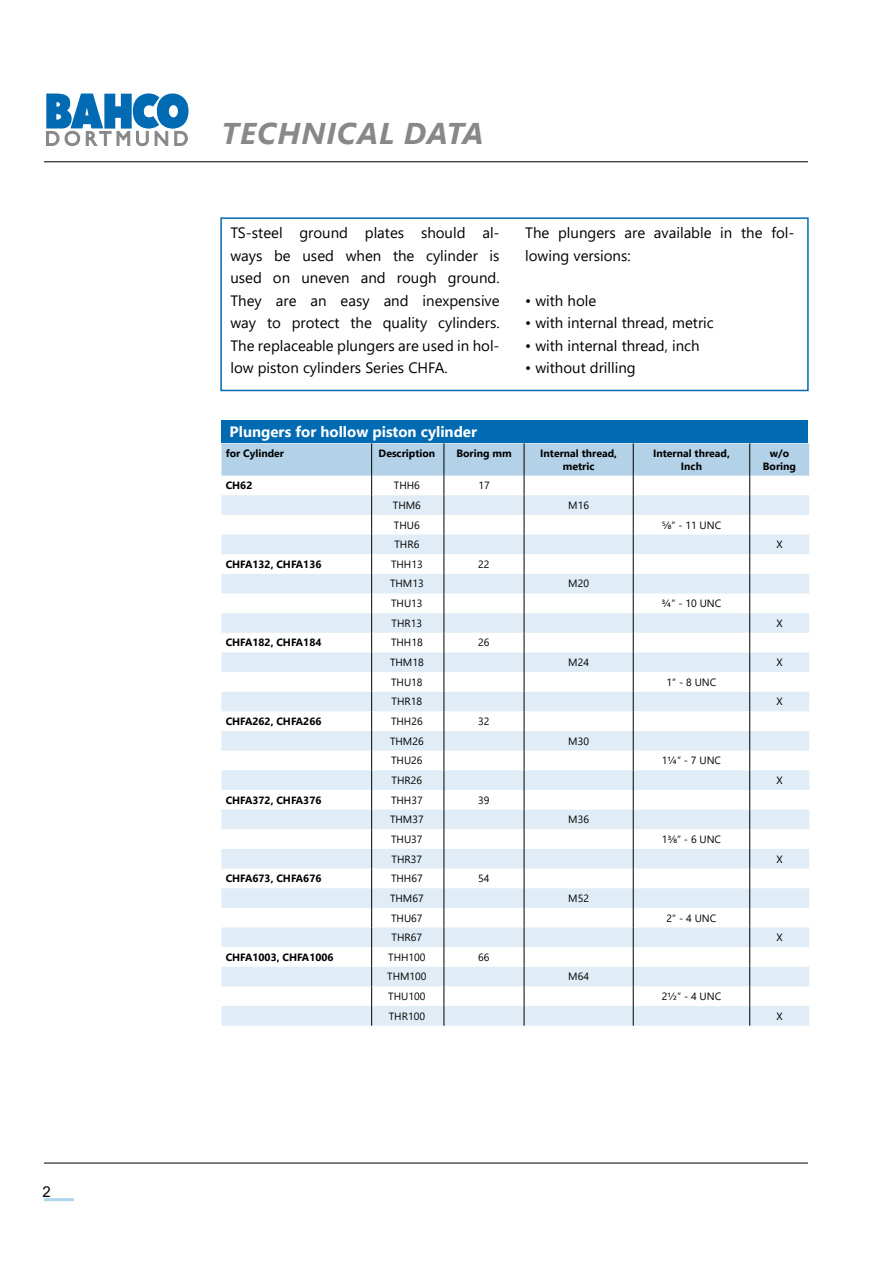
<style>
.page{position:relative;width:893px;height:1263px;background:#fff}
.page>*{position:absolute;margin:0;border:0;box-sizing:border-box;transform-origin:0 0}
.t1{font:italic 700 30px "Segoe UI";letter-spacing:.035em;color:#87888a}
.t2{font:15px/22.5px "Segoe UI";color:#000;text-align:justify}
.t3{font:700 15px "Segoe UI";color:#fff}
.t4{font:15px "Arial";color:#000}
.t5{font:10.5px "Segoe UI";color:#000}
.t6{font:700 10.5px/12.6px "Segoe UI";color:#000;text-align:center}
</style>
<div class="page">
<hr style="left:44px;top:162px;width:764px;height:1px;background:#000">
<hr style="left:44px;top:1198px;width:30px;height:3px;background:#add7ed">
<hr style="left:44px;top:1163px;width:764px;height:1px;background:#000">
<svg style="left:46px;top:93px;width:143px;height:54px"></svg>
<div style="left:220px;top:217px;width:589px;height:174px;border:2px solid #006ab3"></div>
<svg style="left:221px;top:443px;width:588px;height:583px"></svg>
<div style="left:221px;top:421px;width:587px;height:22px;background:#006ab3"></div>
<p class="t4" style="left:42px;top:1181px;width:10px">2</p>
<h1 class="t1" style="left:222px;top:105px;width:264px">TECHNICAL DATA</h1>
<p class="t2" style="left:230px;top:220px;width:271px">TS-steel ground plates should al&shy;ways be used when the cylinder is used on uneven and rough ground.<br>They are an easy and inexpensive way to protect the quality cylinders.<br>The replaceable plungers are used in hol&shy;low piston cylinders Series CHFA.</p>
<p class="t2" style="left:525px;top:220px;width:271px">The plungers are available in the fol&shy;lowing versions:</p>
<p class="t2" style="left:525px;top:288px;width:73px">• with hole</p>
<p class="t2" style="left:525px;top:310px;width:190px">• with internal thread, metric</p>
<p class="t2" style="left:525px;top:333px;width:176px">• with internal thread, inch</p>
<p class="t2" style="left:525px;top:355px;width:112px">• without drilling</p>
<p class="t3" style="left:230px;top:418px;width:249px">Plungers for hollow piston cylinder</p>
<p class="t6" style="left:226px;top:446px;width:60px">for Cylinder</p>
<p class="t6" style="left:379px;top:446px;width:58px">Description</p>
<p class="t6" style="left:456px;top:446px;width:57px">Boring mm</p>
<p class="t6" style="left:540px;top:446px;width:78px">Internal thread, metric</p>
<p class="t6" style="left:653px;top:446px;width:78px">Internal thread,<br>Inch</p>
<p class="t6" style="left:763px;top:446px;width:35px">w/o<br>Boring</p>
<p class="t6" style="left:226px;top:478px;width:28px">CH62</p>
<p class="t5" style="left:394px;top:476px;width:28px">THH6</p>
<p class="t5" style="left:478px;top:476px;width:13px">17</p>
<p class="t5" style="left:393px;top:495px;width:30px">THM6</p>
<p class="t5" style="left:568px;top:495px;width:22px">M16</p>
<p class="t5" style="left:394px;top:515px;width:27px">THU6</p>
<p class="t5" style="left:662px;top:515px;width:61px">⅝“ - 11 UNC</p>
<p class="t5" style="left:394px;top:535px;width:26px">THR6</p>
<p class="t5" style="left:776px;top:535px;width:8px">X</p>
<p class="t6" style="left:226px;top:557px;width:97px">CHFA132, CHFA136</p>
<p class="t5" style="left:391px;top:554px;width:33px">THH13</p>
<p class="t5" style="left:478px;top:554px;width:13px">22</p>
<p class="t5" style="left:390px;top:574px;width:35px">THM13</p>
<p class="t5" style="left:568px;top:574px;width:22px">M20</p>
<p class="t5" style="left:391px;top:593px;width:33px">THU13</p>
<p class="t5" style="left:662px;top:593px;width:61px">¾“ - 10 UNC</p>
<p class="t5" style="left:392px;top:613px;width:32px">THR13</p>
<p class="t5" style="left:776px;top:613px;width:8px">X</p>
<p class="t6" style="left:226px;top:636px;width:97px">CHFA182, CHFA184</p>
<p class="t5" style="left:391px;top:633px;width:33px">THH18</p>
<p class="t5" style="left:478px;top:633px;width:13px">26</p>
<p class="t5" style="left:390px;top:652px;width:35px">THM18</p>
<p class="t5" style="left:568px;top:652px;width:22px">M24</p>
<p class="t5" style="left:776px;top:652px;width:8px">X</p>
<p class="t5" style="left:391px;top:672px;width:33px">THU18</p>
<p class="t5" style="left:667px;top:672px;width:51px">1“ - 8 UNC</p>
<p class="t5" style="left:392px;top:692px;width:32px">THR18</p>
<p class="t5" style="left:776px;top:692px;width:8px">X</p>
<p class="t6" style="left:226px;top:714px;width:97px">CHFA262, CHFA266</p>
<p class="t5" style="left:391px;top:711px;width:33px">THH26</p>
<p class="t5" style="left:478px;top:711px;width:13px">32</p>
<p class="t5" style="left:390px;top:731px;width:35px">THM26</p>
<p class="t5" style="left:568px;top:731px;width:22px">M30</p>
<p class="t5" style="left:391px;top:751px;width:33px">THU26</p>
<p class="t5" style="left:662px;top:751px;width:61px">1¼“ - 7 UNC</p>
<p class="t5" style="left:392px;top:770px;width:32px">THR26</p>
<p class="t5" style="left:776px;top:770px;width:8px">X</p>
<p class="t6" style="left:226px;top:793px;width:97px">CHFA372, CHFA376</p>
<p class="t5" style="left:391px;top:790px;width:33px">THH37</p>
<p class="t5" style="left:478px;top:790px;width:13px">39</p>
<p class="t5" style="left:390px;top:810px;width:35px">THM37</p>
<p class="t5" style="left:568px;top:810px;width:22px">M36</p>
<p class="t5" style="left:391px;top:829px;width:33px">THU37</p>
<p class="t5" style="left:662px;top:829px;width:61px">1⅜“ - 6 UNC</p>
<p class="t5" style="left:392px;top:849px;width:32px">THR37</p>
<p class="t5" style="left:776px;top:849px;width:8px">X</p>
<p class="t6" style="left:226px;top:871px;width:97px">CHFA673, CHFA676</p>
<p class="t5" style="left:391px;top:868px;width:33px">THH67</p>
<p class="t5" style="left:478px;top:868px;width:13px">54</p>
<p class="t5" style="left:390px;top:888px;width:35px">THM67</p>
<p class="t5" style="left:568px;top:888px;width:22px">M52</p>
<p class="t5" style="left:391px;top:908px;width:33px">THU67</p>
<p class="t5" style="left:667px;top:908px;width:51px">2“ - 4 UNC</p>
<p class="t5" style="left:392px;top:927px;width:32px">THR67</p>
<p class="t5" style="left:776px;top:927px;width:8px">X</p>
<p class="t6" style="left:226px;top:950px;width:109px">CHFA1003, CHFA1006</p>
<p class="t5" style="left:388px;top:947px;width:39px">THH100</p>
<p class="t5" style="left:478px;top:947px;width:13px">66</p>
<p class="t5" style="left:387px;top:967px;width:41px">THM100</p>
<p class="t5" style="left:568px;top:967px;width:22px">M64</p>
<p class="t5" style="left:388px;top:986px;width:39px">THU100</p>
<p class="t5" style="left:662px;top:986px;width:61px">2½“ - 4 UNC</p>
<p class="t5" style="left:389px;top:1006px;width:38px">THR100</p>
<p class="t5" style="left:776px;top:1006px;width:8px">X</p>
</div>
